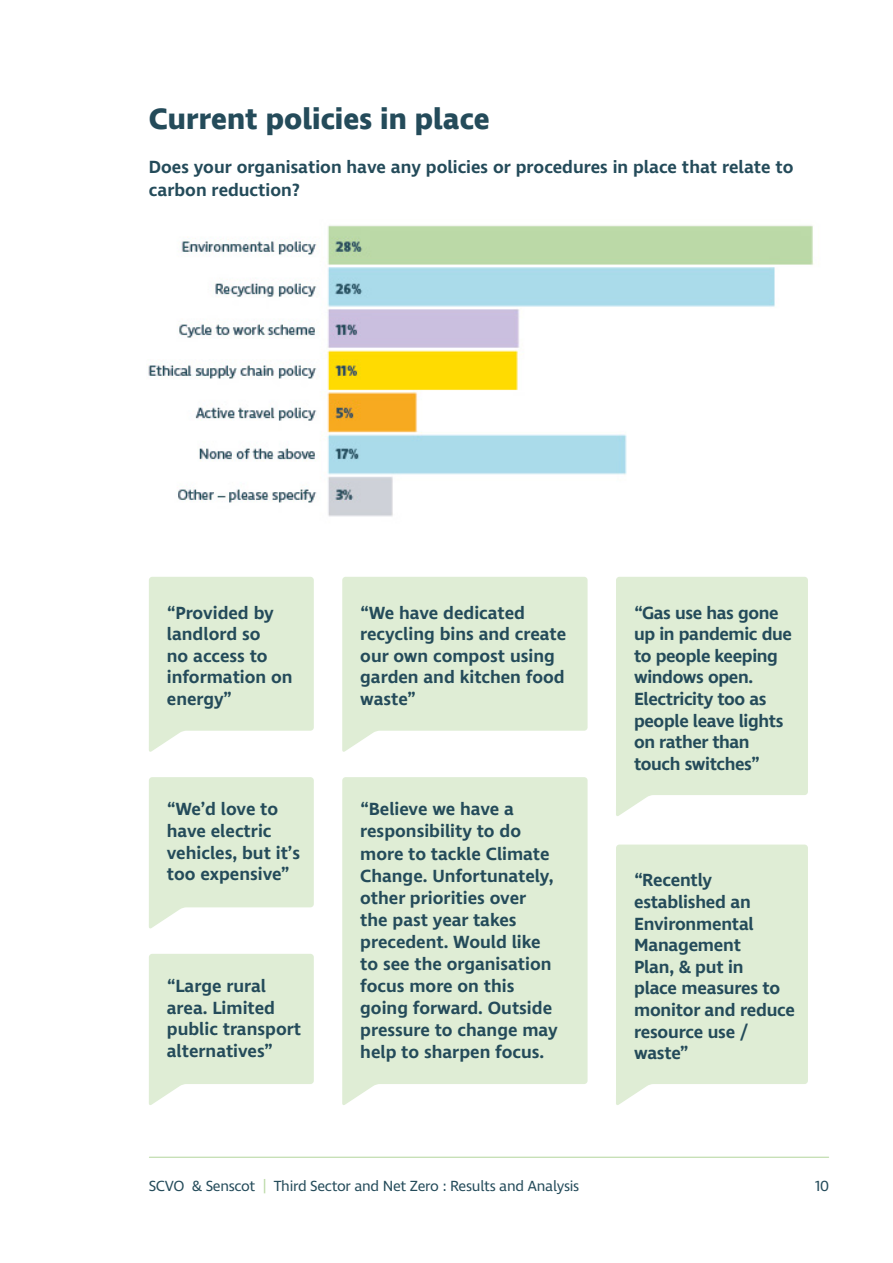
<style>
.page{position:relative;width:893px;height:1263px;background:#fff}
.page>*{position:absolute;margin:0;border:0;box-sizing:border-box;transform-origin:0 0}
.t1{font:700 30px "Ingra";color:#244b5a}
.t2{font:600 18px/21.6px "Ingra SCVO";color:#244b5a}
.t3{font:600 18px/21.6px "Ingra SCVO";letter-spacing:-.02em;color:#244b5a}
.t4{font:600 18px/22.5px "Ingra";color:#244b5a}
.t5{font:15px "Ingra";letter-spacing:-.02em;color:#244b5a}
.s1{color:#bbdaa7}
</style>
<div class="page">
<hr style="left:149px;top:1157px;width:680px;height:1px;background:#bbdaa7">
<img style="left:148px;top:225px;width:665px;height:292px">
<svg style="left:149px;top:577px;width:165px;height:175px;background:#e2eed9"></svg>
<svg style="left:616px;top:577px;width:192px;height:239px;background:#e1eed8"></svg>
<svg style="left:616px;top:844px;width:192px;height:261px;background:#e1eed8"></svg>
<svg style="left:149px;top:777px;width:165px;height:152px;background:#e3efda"></svg>
<svg style="left:149px;top:954px;width:165px;height:151px;background:#e2efda"></svg>
<svg style="left:342px;top:577px;width:246px;height:175px;background:#e2efd9"></svg>
<div style="left:342px;top:777px;width:246px;height:328px;background:#dfedd5"></div>
<h1 class="t1" style="left:149px;top:100px;width:343px">Current policies in place</h1>
<p class="t4" style="left:149px;top:157px;width:646px">Does your organisation have any policies or procedures in place that relate to carbon reduction?</p>
<p class="t2" style="left:167px;top:603px;width:127px">“Provided by landlord so<br>no access to information on energy”</p>
<p class="t3" style="left:634px;top:603px;width:160px">“Gas use has gone up in pandemic due to people keeping windows open.<br>Electricity too as people leave lights on rather than touch switches”</p>
<p class="t2" style="left:360px;top:603px;width:207px">“We have dedicated recycling bins and create our own compost using garden and kitchen food waste”</p>
<p class="t2" style="left:167px;top:799px;width:135px">“We’d love to have electric vehicles, but it’s too expensive”</p>
<p class="t2" style="left:167px;top:976px;width:136px">“Large rural area. Limited public transport alternatives”</p>
<p class="t2" style="left:360px;top:799px;width:199px;line-height:22px">“Believe we have a responsibility to do more to tackle Climate<br>Change. Unfortunately, other priorities over the past year takes precedent. Would like to see the organisation focus more on this going forward. Outside pressure to change may help to sharpen focus.</p>
<p class="t2" style="left:634px;top:870px;width:163px">“Recently established an<br>Environmental<br>Management<br>Plan, &amp; put in<br>place measures to monitor and reduce resource use / waste”</p>
<p class="t5" style="left:149px;top:1177px;width:432px">SCVO &amp; Senscot <span class="s1">|</span> Third Sector and Net Zero : Results and Analysis</p>
<p class="t5" style="left:815px;top:1177px;width:16px">10</p>
</div>
